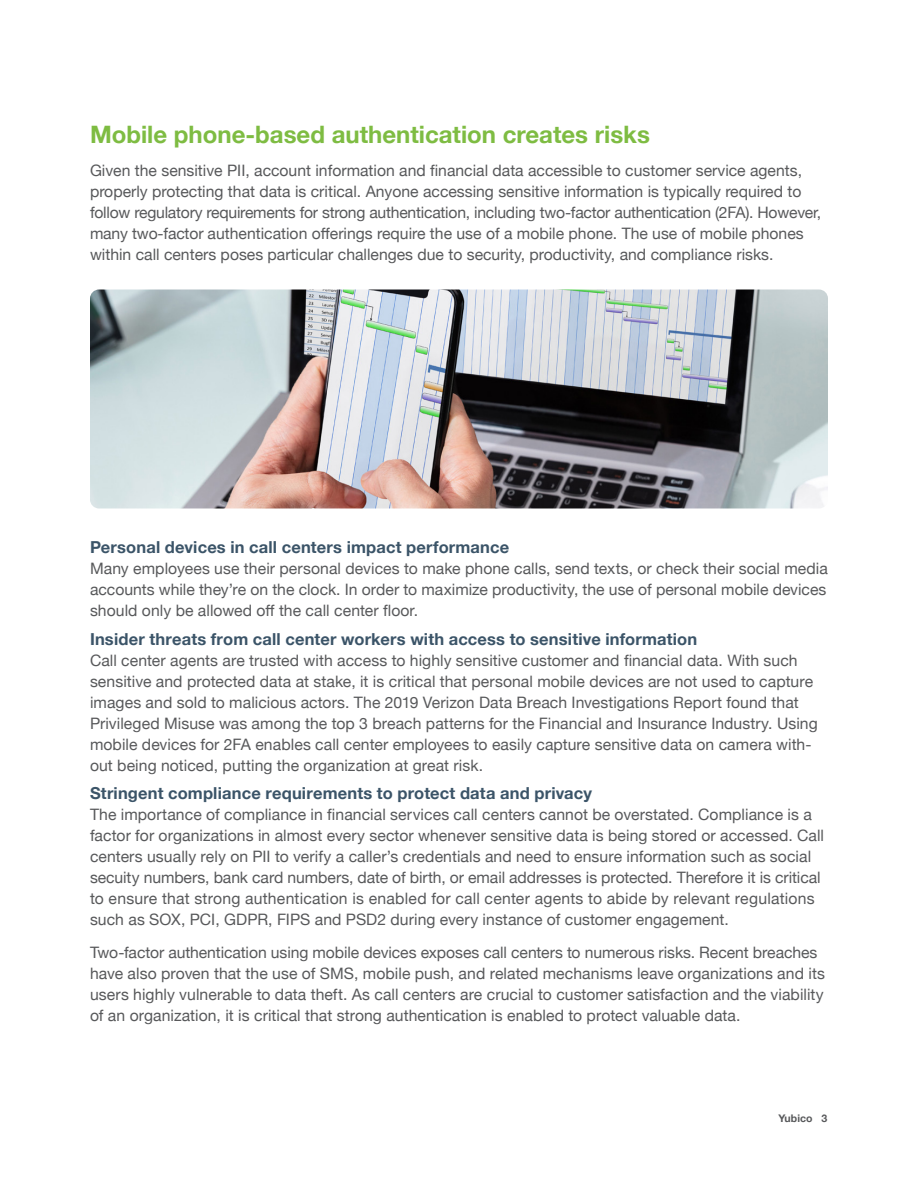
<style>
.page{position:relative;width:918px;height:1188px;background:#fff}
.page>*{position:absolute;margin:0;border:0;box-sizing:border-box;transform-origin:0 0}
.t1{font:700 24px "Helvetica Neue";color:#7ebc42}
.t2{font:700 16.5px "Helvetica Neue";letter-spacing:.01em;color:#3b5468}
.t3{font:15.75px/21px "Helvetica Neue";color:#58595b}
.t4{font:700 10.5px "Helvetica Neue";letter-spacing:.005em;color:#58595b}
</style>
<div class="page">
<img style="left:90px;top:290px;width:738px;height:218px">
<h1 class="t1" style="left:90px;top:116px;width:561px">Mobile phone-based authentication creates risks</h1>
<p class="t3" style="left:90px;top:161px;width:733px">Given the sensitive PII, account information and financial data accessible to customer service agents, properly protecting that data is critical. Anyone accessing sensitive information is typically required to follow regulatory requirements for strong authentication, including two-factor authentication (2FA). However, many two-factor authentication offerings require the use of a mobile phone. The use of mobile phones within call centers poses particular challenges due to security, productivity, and compliance risks.</p>
<p class="t2" style="left:90px;top:534px;width:421px">Personal devices in call centers impact performance</p>
<p class="t3" style="left:90px;top:559px;width:740px;text-align:justify">Many employees use their personal devices to make phone calls, send texts, or check their social media accounts while they’re on the clock. In order to maximize productivity, the use of personal mobile devices should only be allowed off the call center floor.</p>
<p class="t2" style="left:90px;top:626px;width:609px">Insider threats from call center workers with access to sensitive information</p>
<p class="t3" style="left:90px;top:650px;width:729px">Call center agents are trusted with access to highly sensitive customer and financial data. With such sensitive and protected data at stake, it is critical that personal mobile devices are not used to capture images and sold to malicious actors. The 2019 Verizon Data Breach Investigations Report found that Privileged Misuse was among the top 3 breach patterns for the Financial and Insurance Industry. Using mobile devices for 2FA enables call center employees to easily capture sensitive data on camera with&shy;out being noticed, putting the organization at great risk.</p>
<p class="t2" style="left:90px;top:780px;width:503px">Stringent compliance requirements to protect data and privacy</p>
<p class="t3" style="left:90px;top:805px;width:736px">The importance of compliance in financial services call centers cannot be overstated. Compliance is a factor for organizations in almost every sector whenever sensitive data is being stored or accessed. Call centers usually rely on PII to verify a caller’s credentials and need to ensure information such as social secuity numbers, bank card numbers, date of birth, or email addresses is protected. Therefore it is critical to ensure that strong authentication is enabled for call center agents to abide by relevant regulations such as SOX, PCI, GDPR, FIPS and PSD2 during every instance of customer engagement.</p>
<p class="t3" style="left:90px;top:943px;width:736px">Two-factor authentication using mobile devices exposes call centers to numerous risks. Recent breaches have also proven that the use of SMS, mobile push, and related mechanisms leave organizations and its users highly vulnerable to data theft. As call centers are crucial to customer satisfaction and the viability of an organization, it is critical that strong authentication is enabled to protect valuable data.</p>
<p class="t4" style="left:778px;top:1110px;width:51px">Yubico 3</p>
</div>
